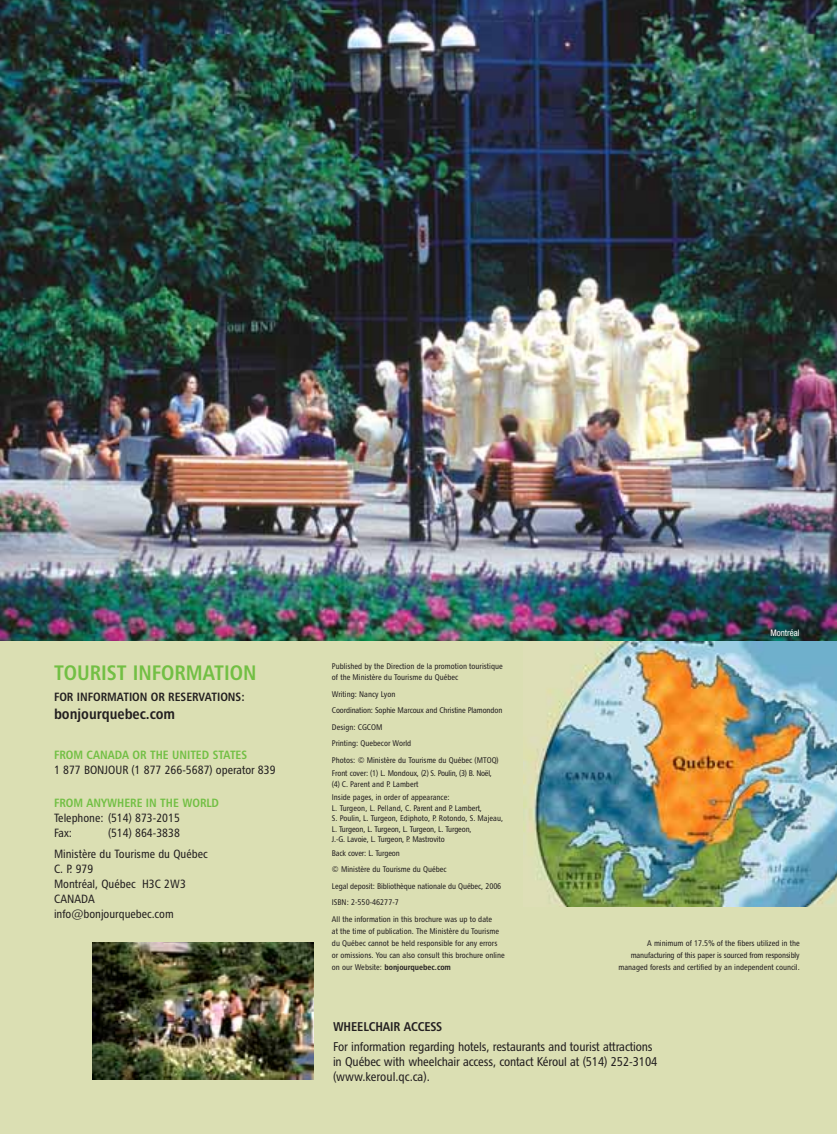
<style>
.page{position:relative;width:837px;height:1134px;background:#fff}
.page>*{position:absolute;margin:0;border:0;box-sizing:border-box;transform-origin:0 0}
.t1{font:21px "Chaloult Cond Demi Gras";color:#72bf44}
.t2{font:15px "Chaloult Cond Demi Gras";color:#231f20}
.t3{font:12.75px/15px "Chaloult Cond";letter-spacing:-.01em;color:#231f20}
.t4{font:12.75px "Chaloult Cond Demi Gras";letter-spacing:-.01em;color:#231f20}
.t5{font:12px/15px "Chaloult Cond";color:#231f20}
.t6{font:12px "Chaloult Cond Demi Gras";color:#72bf44}
.t7{font:12px "Chaloult Cond Demi Gras";color:#231f20}
.t8{font:condensed 9px "Helvetica Neue";color:#fff}
.t9{font:8.25px/16.5px "Chaloult Cond";color:#231f20}
.t10{font:8.25px "Chaloult Cond Demi Gras";color:#231f20}
.s1{font-family:"Chaloult Cond"}
</style>
<div class="page">
<img style="left:0;top:0;width:837px;height:642px">
<div style="left:0;top:642px;width:837px;height:492px;background:#dbdfb3"></div>
<img style="left:524px;top:642px;width:313px;height:264px">
<img style="left:92px;top:942px;width:222px;height:138px">
<h1 class="t1" style="left:54px;top:665px;width:204px">TOURIST INFORMATION</h1>
<h3 class="t7" style="left:54px;top:692px;width:192px">FOR INFORMATION OR RESERVATIONS:</h3>
<h2 class="t2" style="left:54px;top:708px;width:123px">bonjourquebec.com</h2>
<h3 class="t6" style="left:54px;top:751px;width:195px">FROM CANADA OR THE UNITED STATES</h3>
<h3 class="t5" style="left:54px;top:764px;width:223px">1 877 BONJOUR (1 877 266-5687) operator 839</h3>
<h3 class="t6" style="left:54px;top:799px;width:167px">FROM ANYWHERE IN THE WORLD</h3>
<h3 class="t5" style="left:54px;top:812px;width:127px">Telephone: (514) 873-2015<br>Fax:</h3>
<h3 class="t5" style="left:54px;top:824px;width:155px;line-height:21px;text-indent:54px">(514) 864-3838<br>Ministère du Tourisme du Québec</h3>
<h3 class="t5" style="left:54px;top:863px;width:133px">C. P. 979<br>Montréal, Québec H3C 2W3<br>CANADA info@bonjourquebec.com</h3>
<p class="t9" style="left:332px;top:662px;width:172px;line-height:10.5px">Published by the Direction de la promotion touristique of the Ministère du Tourisme du Québec</p>
<p class="t9" style="left:332px;top:686px;width:172px">Writing: Nancy Lyon<br>Coordination: Sophie Marcoux and Christine Plamondon<br>Design: CGCOM<br>Printing: Quebecor World<br>Photos: © Ministère du Tourisme du Québec (MTOQ)</p>
<p class="t9" style="left:332px;top:769px;width:161px;line-height:10.5px">Front cover: (1) L. Mondoux, (2) S. Poulin, (3) B. Noël, (4) C. Parent and P. Lambert</p>
<p class="t9" style="left:332px;top:793px;width:173px;line-height:10.5px">Inside pages, in order of appearance:<br>L. Turgeon, L. Pelland, C. Parent and P. Lambert,<br>S. Poulin, L. Turgeon, Ediphoto, P. Rotondo, S. Majeau, L. Turgeon, L. Turgeon, L. Turgeon, L. Turgeon,<br>J.-G. Lavoie, L. Turgeon, P. Mastrovito</p>
<p class="t9" style="left:332px;top:845px;width:171px">Back cover: L. Turgeon<br>© Ministère du Tourisme du Québec<br>Legal deposit: Bibliothèque nationale du Québec, 2006<br>ISBN: 2-550-46277-7<br>All the information in this brochure was up to date</p>
<p class="t9" style="left:332px;top:926px;width:174px;line-height:12px">at the time of publication. The Ministère du Tourisme du Québec cannot be held responsible for any errors or omissions. You can also consult this brochure online</p>
<p class="t10" style="left:332px;top:964px;width:121px"><span class="s1">on our Website:</span> bonjourquebec.com</p>
<p class="t8" style="left:770px;top:630px;width:31px">Montréal</p>
<p class="t9" style="left:619px;top:938px;width:183px;line-height:12px;text-align:right">A minimum of 17.5% of the fibers utilized in the manufacturing of this paper is sourced from responsibly managed forests and certified by an independent council.</p>
<h3 class="t4" style="left:333px;top:1022px;width:111px">WHEELCHAIR ACCESS</h3>
<h3 class="t3" style="left:333px;top:1040px;width:326px">For information regarding hotels, restaurants and tourist attractions in Québec with wheelchair access, contact Kéroul at (514) 252-3104 (www.keroul.qc.ca).</h3>
</div>
